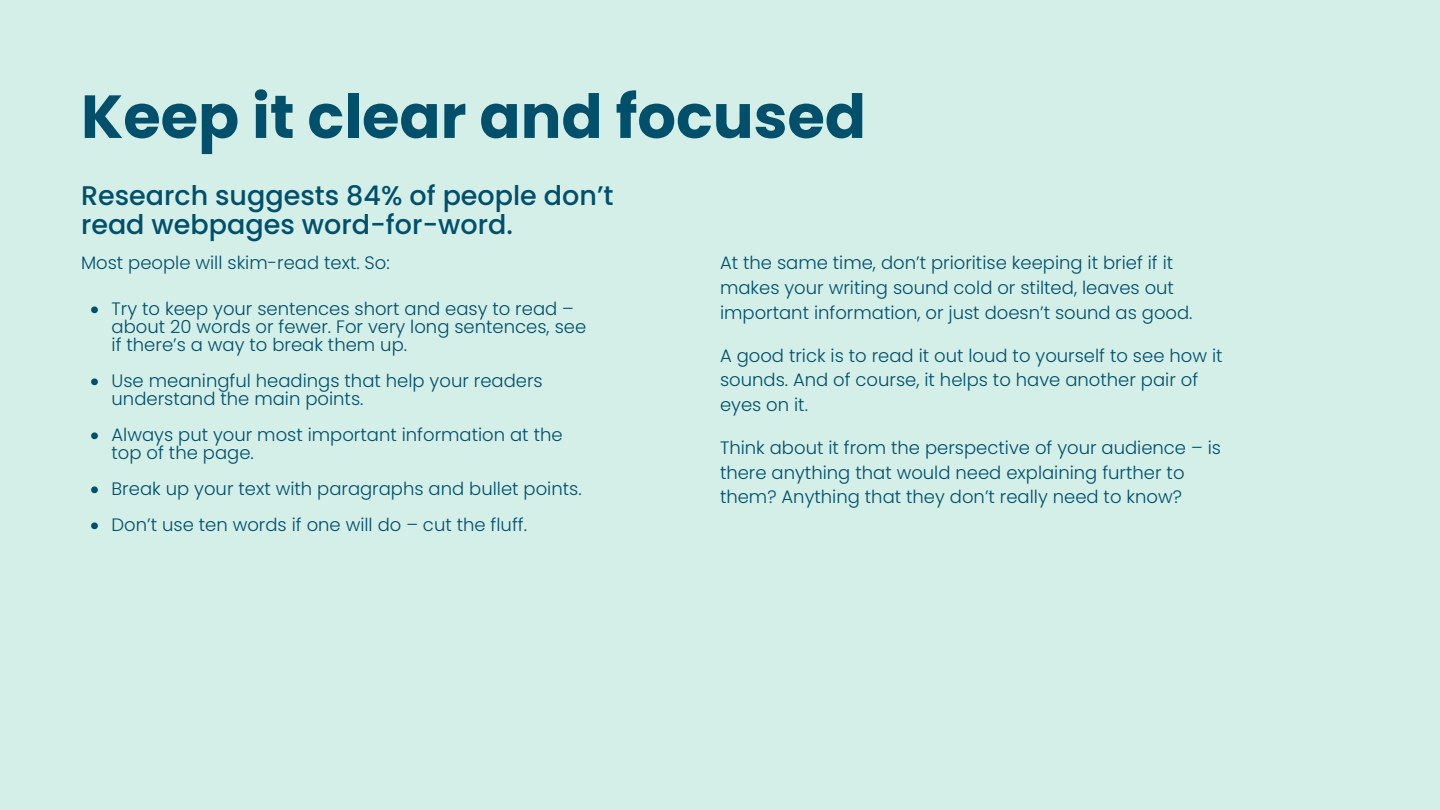
<style>
.page{position:relative;width:1440px;height:810px;background:#d3efe8}
.page>*{position:absolute;margin:0;border:0;box-sizing:border-box;transform-origin:0 0}
.t1{font:700 60.6px "Poppins";color:#004f6b}
.t2{font:500 27px/29.2px "Poppins";color:#004f6b}
.t3{font:300 18px/24.8px "Poppins";color:#004f6b}
</style>
<div class="page">
<svg style="left:91px;top:306px;width:7px;height:7px"></svg>
<svg style="left:91px;top:378px;width:7px;height:7px"></svg>
<svg style="left:91px;top:432px;width:7px;height:7px"></svg>
<svg style="left:91px;top:486px;width:7px;height:7px"></svg>
<svg style="left:91px;top:522px;width:7px;height:7px"></svg>
<h1 class="t1" style="left:81px;top:74px;width:787px">Keep it clear and focused</h1>
<p class="t2" style="left:81px;top:181px;width:534px">Research suggests 84% of people don’t read webpages word-for-word.</p>
<h2 class="t3" style="left:81px;top:251px;width:310px">Most people will skim-read text. So:</h2>
<p class="t3" style="left:112px;top:300px;width:476px;line-height:18px">Try to keep your sentences short and easy to read – about 20 words or fewer. For very long sentences, see if there’s a way to break them up.</p>
<p class="t3" style="left:112px;top:372px;width:433px;line-height:18px">Use meaningful headings that help your readers understand the main points.</p>
<p class="t3" style="left:112px;top:426px;width:453px;line-height:18px">Always put your most important information at the top of the page.</p>
<p class="t3" style="left:112px;top:477px;width:472px">Break up your text with paragraphs and bullet points.</p>
<p class="t3" style="left:112px;top:513px;width:417px">Don’t use ten words if one will do – cut the fluff.</p>
<p class="t3" style="left:720px;top:251px;width:474px">At the same time, don’t prioritise keeping it brief if it makes your writing sound cold or stilted, leaves out important information, or just doesn’t sound as good.</p>
<p class="t3" style="left:720px;top:343px;width:504px">A good trick is to read it out loud to yourself to see how it sounds. And of course, it helps to have another pair of eyes on it.</p>
<p class="t3" style="left:720px;top:435px;width:503px">Think about it from the perspective of your audience – is there anything that would need explaining further to them? Anything that they don’t really need to know?</p>
</div>
